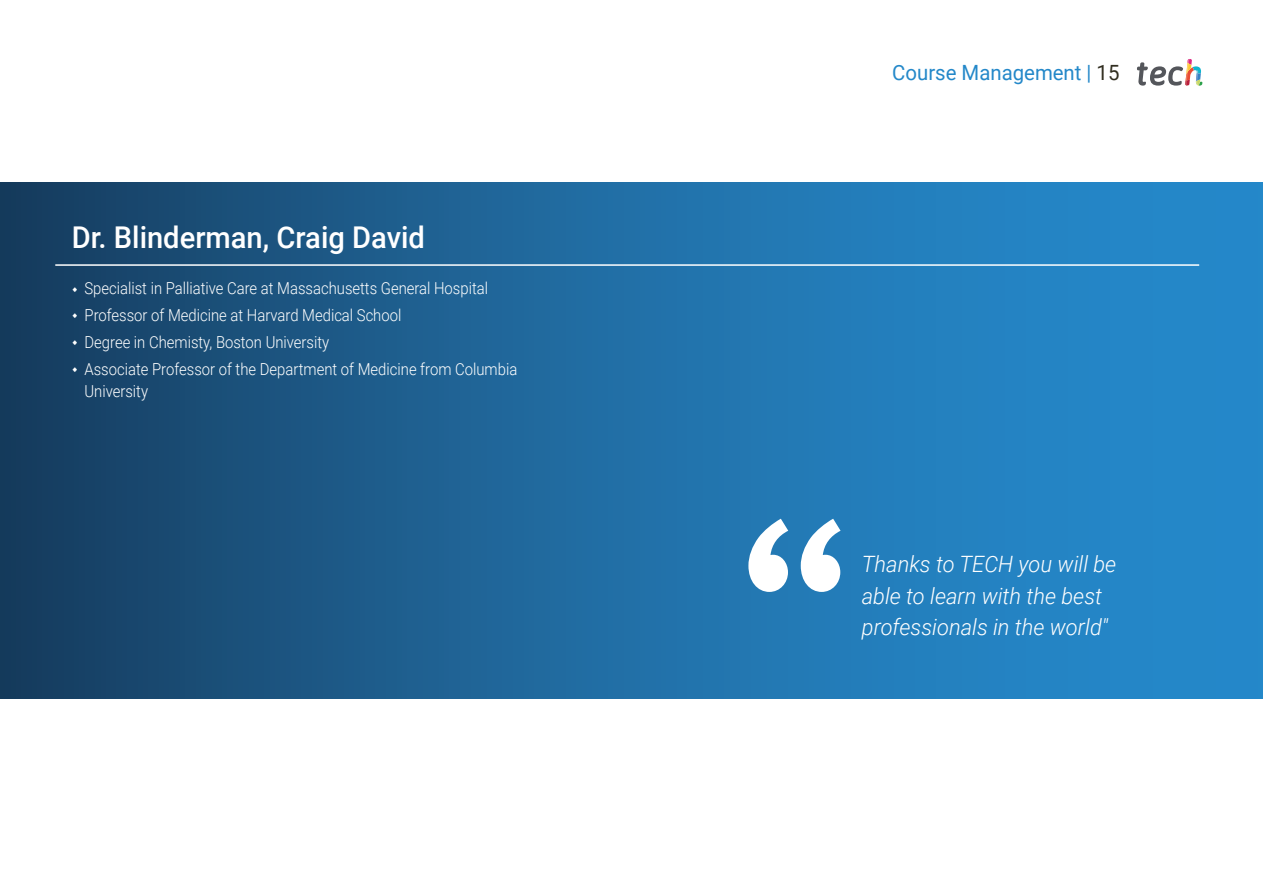
<style>
.page{position:relative;width:1263px;height:893px;background:#fff}
.page>*{position:absolute;margin:0;border:0;box-sizing:border-box;transform-origin:0 0}
.t1{font:500 30px "Roboto";color:#fff}
.t2{font:italic 300 22.5px/31.5px "Roboto";color:#fff}
.t3{font:21px "Roboto";color:#2488c9}
.t4{font:300 16.5px/26.7px "Roboto";color:#fff;scale:.9 1}
.s1{color:#312e20}
</style>
<div class="page">
<div style="left:0;top:182px;width:1263px;height:516px;background:linear-gradient(to right,#184267,#2793d9)"></div>
<svg style="left:748px;top:519px;width:92px;height:73px"></svg>
<hr style="left:55px;top:264px;width:1144px;height:2px;background:#fff">
<svg style="left:1137px;top:59px;width:65px;height:27px"></svg>
<svg style="left:73px;top:287px;width:4px;height:5px"></svg>
<svg style="left:73px;top:314px;width:4px;height:5px"></svg>
<svg style="left:73px;top:340px;width:4px;height:5px"></svg>
<svg style="left:73px;top:367px;width:4px;height:5px"></svg>
<h1 class="t1" style="left:72px;top:216px;width:355px">Dr. Blinderman, Craig David</h1>
<p class="t4" style="left:85px;top:275px;width:482px">Specialist in Palliative Care at Massachusetts General Hospital Professor of Medicine at Harvard Medical School<br>Degree in Chemisty, Boston University<br>Associate Professor of the Department of Medicine from Columbia</p>
<p class="t4" style="left:85px;top:377px;width:72px">University</p>
<p class="t3" style="left:892px;top:57px;width:229px">Course Management | <span class="s1">15</span></p>
<h2 class="t2" style="left:862px;top:548px;width:256px">Thanks to TECH you will be able to learn with the best professionals in the world"</h2>
</div>
